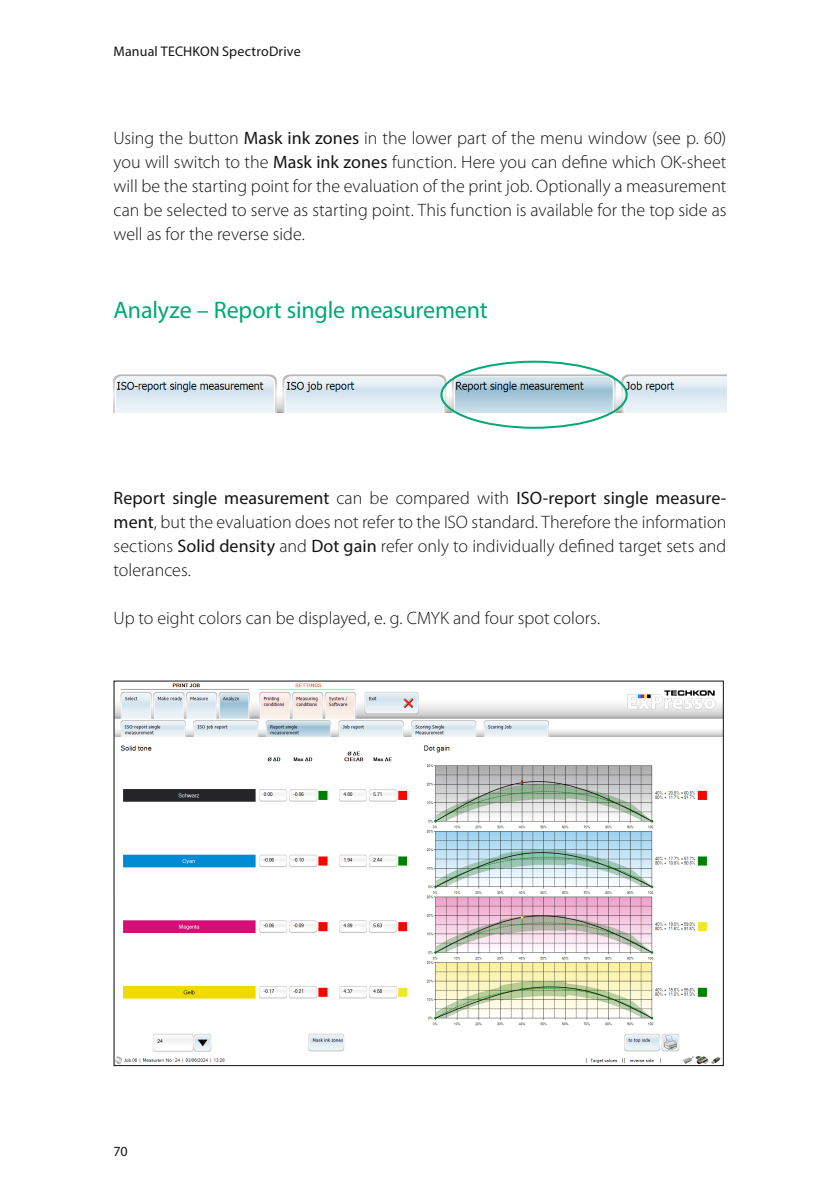
<style>
.page{position:relative;width:840px;height:1191px;background:#fff}
.page>*{position:absolute;margin:0;border:0;box-sizing:border-box;transform-origin:0 0}
.t1{font:24px "Myriad Pro";letter-spacing:-.01em;color:#00a873}
.t2{font:300 18px/24px "Myriad Pro";color:#131413;text-align:justify}
.t3{font:14px "Myriad Pro";letter-spacing:.01em;color:#131413}
.s1{font-weight:400}
</style>
<div class="page">
<img style="left:113px;top:374px;width:613px;height:39px">
<div style="left:440px;top:361px;width:187px;height:68px;border:2px solid #00a873;border-radius:50%"></div>
<img style="left:115px;top:683px;width:606px;height:381px">
<p class="t3" style="left:113px;top:43px;width:188px">Manual TECHKON SpectroDrive</p>
<p class="t2" style="left:113px;top:126px;width:614px">Using the button <span class="s1">Mask ink zones</span> in the lower part of the menu window (see p. 60) you will switch to the <span class="s1">Mask ink zones</span> function. Here you can define which OK-sheet will be the starting point for the evaluation of the print job. Optionally a measurement can be selected to serve as starting point. This function is available for the top side as well as for the reverse side.</p>
<h1 class="t1" style="left:113px;top:295px;width:375px">Analyze – Report single measurement</h1>
<p class="t2" style="left:113px;top:486px;width:614px"><span class="s1">Report single measurement</span> can be compared with <span class="s1">ISO-report single measure&shy;ment</span>, but the evaluation does not refer to the ISO standard. Therefore the information sections <span class="s1">Solid density</span> and <span class="s1">Dot gain</span> refer only to individually defined target sets and tolerances.</p>
<p class="t2" style="left:113px;top:606px;width:488px">Up to eight colors can be displayed, e. g. CMYK and four spot colors.</p>
<p class="t3" style="left:113px;top:1142px;width:16px">70</p>
</div>
